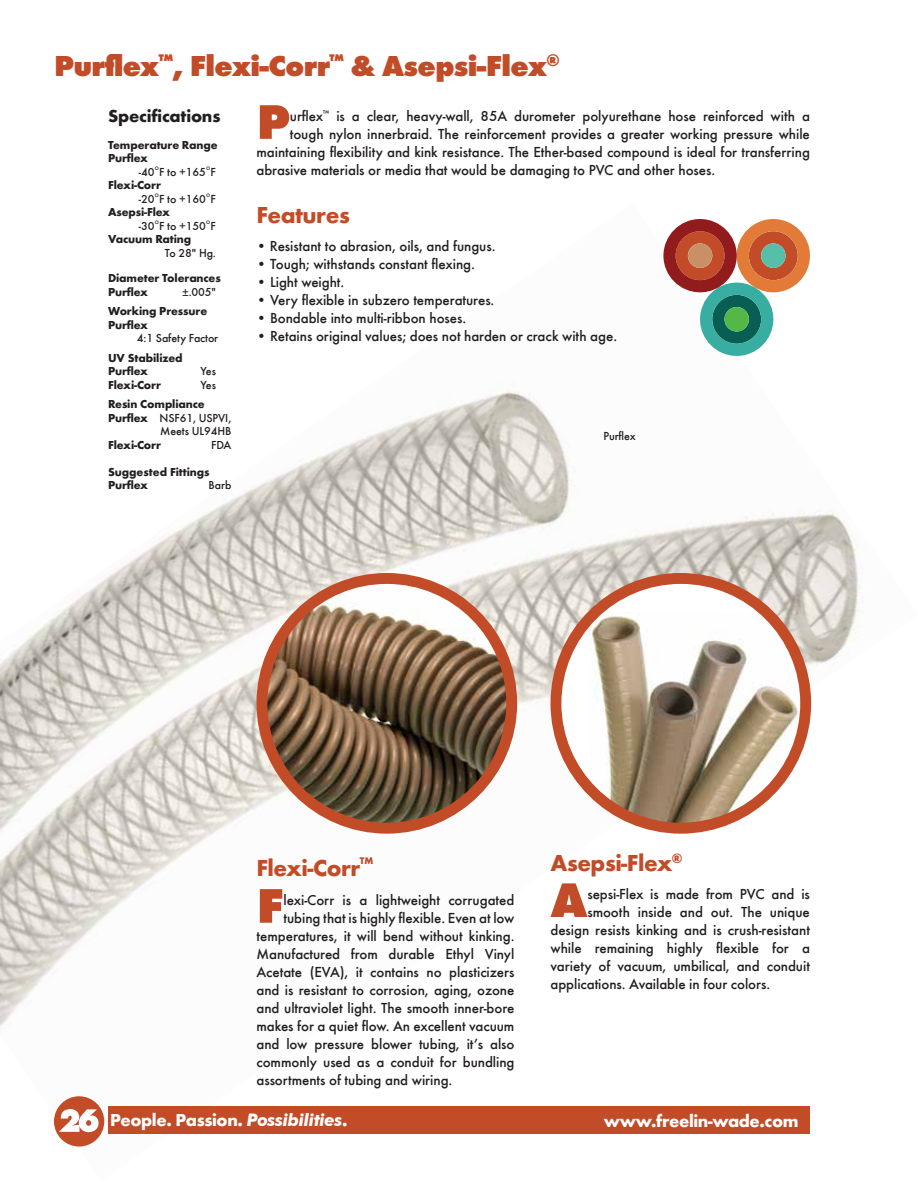
<style>
.page{position:relative;width:918px;height:1188px;background:#fff}
.page>*{position:absolute;margin:0;border:0;box-sizing:border-box;transform-origin:0 0}
.t1{font:700 expanded 50.4px "Futura";color:#c24c27}
.t2{font:700 expanded 30px "Futura";letter-spacing:-.02em;color:#c24c27}
.t3{font:700 24px "Futura";letter-spacing:-.02em;color:#c24c27}
.t4{font:700 18px "Futura";letter-spacing:-.02em;color:#fff}
.t5{font:700 18px "Futura";letter-spacing:-.01em;color:#231f20}
.t6{font:500 15px "Futura";letter-spacing:-.005em;color:#231f20}
.t7{font:700 12px/13.5px "Futura";letter-spacing:-.01em;color:#231f20}
.t8{font:500 12px/13.5px "Futura";letter-spacing:-.01em;color:#231f20}
.s1{font-family:"News Gothic Std";font-weight:400}
.s2{font-weight:700}
.s3{font-weight:500}
.s4{font-family:"Futura BT";font-style:italic;font-size:17.25px}
</style>
<div class="page">
<img style="left:0;top:389px;width:863px;height:757px">
<div style="left:108px;top:1107px;width:702px;height:27px;background:#c24c27"></div>
<div style="left:54px;top:1096px;width:50px;height:51px;background:#c24c27;border-radius:50%"></div>
<svg style="left:59px;top:1109px;width:40px;height:23px"></svg>
<img style="left:262px;top:578px;width:250px;height:247px">
<div style="left:257px;top:573px;width:260px;height:261px;border:11px solid #c24c27;border-radius:50%"></div>
<svg style="left:556px;top:578px;width:250px;height:250px"></svg>
<img style="left:589px;top:612px;width:212px;height:216px">
<div style="left:551px;top:573px;width:260px;height:261px;border:11px solid #c24c27;border-radius:50%"></div>
<svg style="left:663px;top:219px;width:147px;height:137px"></svg>
<h2 class="t2" style="left:54px;top:48px;width:507px">Purflex<sup>™</sup>, Flexi-Corr<sup>™</sup> &amp; Asepsi-Flex<sup>®</sup></h2>
<p class="t5" style="left:108px;top:105px;width:114px">Specifications</p>
<p class="t7" style="left:108px;top:138px;width:111px">Temperature Range<br>Purflex</p>
<p class="t8" style="left:108px;top:165px;width:109px;text-indent:31px">-40<span class="s1">°</span>F to +165<span class="s1">°</span>F<br><span class="s2">Flexi-Corr</span></p>
<p class="t8" style="left:108px;top:192px;width:109px;text-indent:31px">-20<span class="s1">°</span>F to +160<span class="s1">°</span>F<br><span class="s2">Asepsi-Flex</span></p>
<p class="t7" style="left:108px;top:219px;width:109px;text-indent:31px"><span class="s3">-30</span><span class="s1">°</span><span class="s3">F to +150</span><span class="s1">°</span><span class="s3">F<br></span>Vacuum Rating</p>
<p class="t8" style="left:165px;top:246px;width:53px">To 28" Hg.</p>
<p class="t7" style="left:108px;top:271px;width:114px">Diameter Tolerances<br>Purflex</p>
<p class="t8" style="left:182px;top:285px;width:36px">±.005"</p>
<p class="t7" style="left:108px;top:304px;width:101px">Working Pressure<br>Purflex</p>
<p class="t8" style="left:137px;top:332px;width:83px">4:1 Safety Factor</p>
<p class="t7" style="left:108px;top:351px;width:76px">UV Stabilized<br>Purflex</p>
<p class="t8" style="left:200px;top:365px;width:17px">Yes</p>
<p class="t7" style="left:108px;top:378px;width:55px">Flexi-Corr</p>
<p class="t8" style="left:200px;top:378px;width:17px">Yes</p>
<p class="t7" style="left:108px;top:397px;width:98px">Resin Compliance</p>
<p class="t8" style="left:108px;top:411px;width:125px"><span class="s2">Purflex</span> NSF61, USPVI,</p>
<p class="t8" style="left:160px;top:425px;width:73px">Meets UL94HB</p>
<p class="t7" style="left:108px;top:438px;width:55px">Flexi-Corr</p>
<p class="t8" style="left:211px;top:438px;width:22px">FDA</p>
<p class="t7" style="left:108px;top:465px;width:103px">Suggested Fittings<br>Purflex</p>
<p class="t8" style="left:209px;top:479px;width:24px">Barb</p>
<h1 class="t1" style="left:256px;top:92px;width:35px">P</h1>
<p class="t6" style="left:290px;top:107px;width:522px">urflex<sup>™</sup> is a clear, heavy-wall, 85A durometer polyurethane hose reinforced with a</p>
<p class="t6" style="left:290px;top:125px;width:522px">tough nylon innerbraid. The reinforcement provides a greater working pressure while</p>
<p class="t6" style="left:256px;top:143px;width:555px">maintaining flexibility and kink resistance. The Ether-based compound is ideal for transferring</p>
<p class="t6" style="left:256px;top:161px;width:460px">abrasive materials or media that would be damaging to PVC and other hoses.</p>
<h3 class="t3" style="left:256px;top:200px;width:95px">Features</h3>
<p class="t6" style="left:256px;top:238px;width:240px">• Resistant to abrasion, oils, and fungus.</p>
<p class="t6" style="left:256px;top:256px;width:220px">• Tough; withstands constant flexing.</p>
<p class="t6" style="left:256px;top:274px;width:89px">• Light weight.</p>
<p class="t6" style="left:256px;top:292px;width:239px">• Very flexible in subzero temperatures.</p>
<p class="t6" style="left:256px;top:310px;width:211px">• Bondable into multi-ribbon hoses.</p>
<p class="t6" style="left:256px;top:328px;width:362px">• Retains original values; does not harden or crack with age.</p>
<p class="t8" style="left:603px;top:429px;width:34px">Purflex</p>
<h3 class="t3" style="left:256px;top:853px;width:119px">Flexi-Corr<sup>™</sup></h3>
<h1 class="t1" style="left:256px;top:876px;width:29px">F</h1>
<p class="t6" style="left:284px;top:891px;width:232px">lexi-Corr is a lightweight corrugated</p>
<p class="t6" style="left:284px;top:909px;width:232px">tubing that is highly flexible. Even at low</p>
<p class="t6" style="left:256px;top:927px;width:260px">temperatures, it will bend without kinking.</p>
<p class="t6" style="left:256px;top:945px;width:259px">Manufactured from durable Ethyl Vinyl</p>
<p class="t6" style="left:256px;top:963px;width:259px">Acetate (EVA), it contains no plasticizers</p>
<p class="t6" style="left:256px;top:981px;width:259px">and is resistant to corrosion, aging, ozone</p>
<p class="t6" style="left:256px;top:999px;width:260px">and ultraviolet light. The smooth inner-bore</p>
<p class="t6" style="left:256px;top:1017px;width:259px">makes for a quiet flow. An excellent vacuum</p>
<p class="t6" style="left:256px;top:1035px;width:260px">and low pressure blower tubing, it’s also</p>
<p class="t6" style="left:256px;top:1053px;width:259px">commonly used as a conduit for bundling</p>
<p class="t6" style="left:256px;top:1071px;width:197px">assortments of tubing and wiring.</p>
<h3 class="t3" style="left:550px;top:848px;width:134px">Asepsi-Flex<sup>®</sup></h3>
<h1 class="t1" style="left:550px;top:870px;width:39px">A</h1>
<p class="t6" style="left:587px;top:885px;width:224px">sepsi-Flex is made from PVC and is</p>
<p class="t6" style="left:587px;top:903px;width:224px">smooth inside and out. The unique</p>
<p class="t6" style="left:550px;top:921px;width:261px">design resists kinking and is crush-resistant</p>
<p class="t6" style="left:550px;top:939px;width:261px">while remaining highly flexible for a</p>
<p class="t6" style="left:550px;top:957px;width:261px">variety of vacuum, umbilical, and conduit</p>
<p class="t6" style="left:550px;top:975px;width:221px">applications. Available in four colors.</p>
<p class="t4" style="left:110px;top:1109px;width:239px">People. Passion. <span class="s4">Possibilities</span>.</p>
<p class="t4" style="left:604px;top:1109px;width:196px">www.freelin-wade.com</p>
</div>
